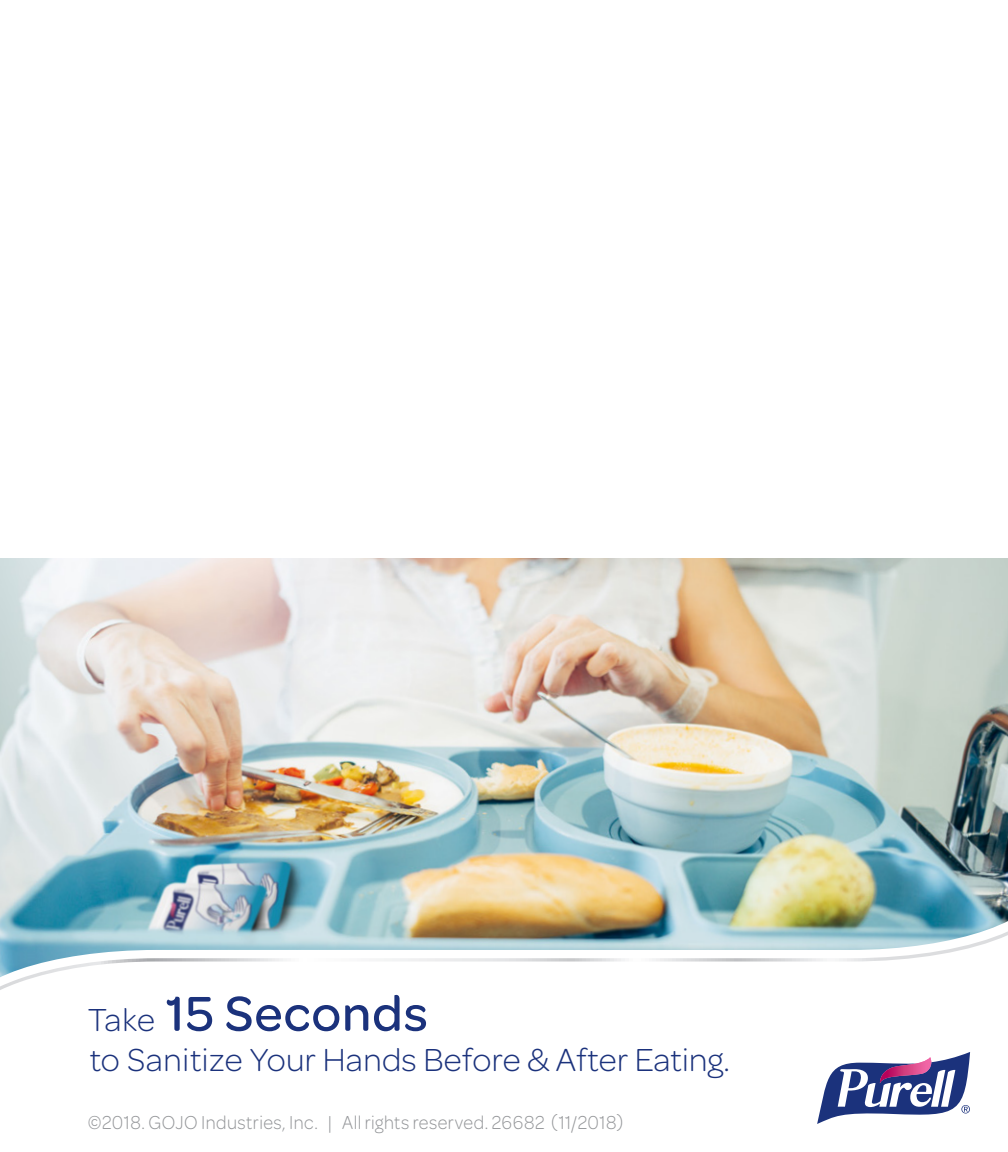
<style>
.page{position:relative;width:1008px;height:1152px;background:#fff}
.page>*{position:absolute;margin:0;border:0;box-sizing:border-box;transform-origin:0 0}
.t1{font:500 52px "Omnes";letter-spacing:.02em;color:#1b327c}
.t2{font:300 34px "Omnes";letter-spacing:.01em;color:#1b327c}
.t3{font:300 20px "Omnes";letter-spacing:.025em;color:#939598;scale:.92 1}
.s1{font-weight:300;font-size:34px}
</style>
<div class="page">
<img style="left:0;top:559px;width:1008px;height:323px">
<img style="left:0;top:882px;width:1008px;height:171px">
<svg style="left:0;top:931px;width:1008px;height:59px"></svg>
<svg style="left:817px;top:1052px;width:153px;height:72px"></svg>
<h1 class="t1" style="left:88px;top:977px;width:342px"><span class="s1">Take</span> 15 Seconds</h1>
<h2 class="t2" style="left:90px;top:1037px;width:642px">to Sanitize Your Hands Before &amp; After Eating.</h2>
<p class="t3" style="left:88px;top:1109px;width:584px">©2018. GOJO Industries, Inc. | All rights reserved. 26682 (11/2018)</p>
</div>
